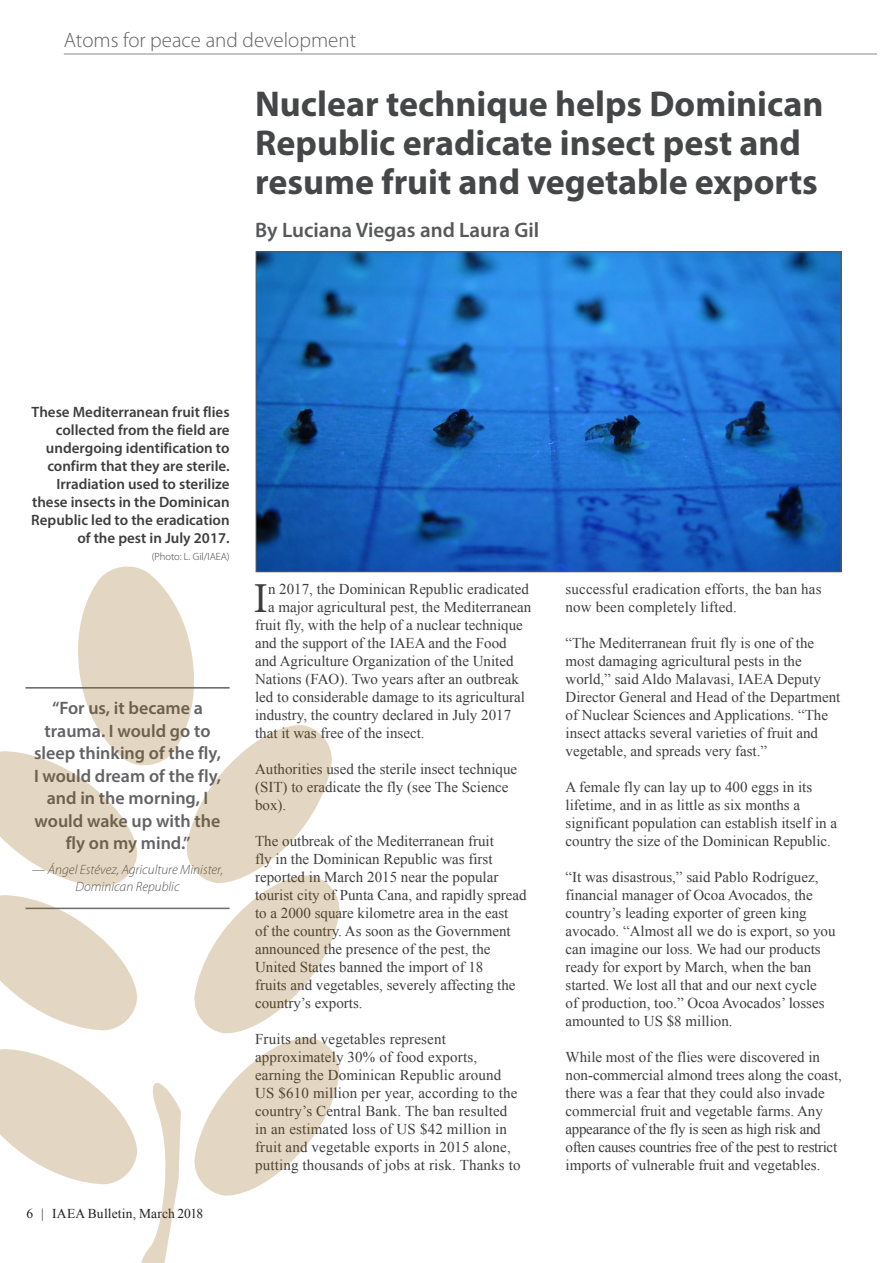
<style>
.page{position:relative;width:893px;height:1263px;background:#fff}
.page>*{position:absolute;margin:0;border:0;box-sizing:border-box;transform-origin:0 0}
.Frist_Para{font:42.75px "Minion Pro";color:#3e3e3f}
.Story_Title{font:700 36px/39px "Myriad Pro";color:#454647}
.t1{font:300 21px "Myriad Pro";color:#636366}
.Author-top{font:600 21px "Myriad Pro";color:#57585a}
.Pullout_Quote{font:600 18px/22.5px "Myriad Pro";color:#636366;text-align:center}
.Body_Text{font:15px/18px "Times New Roman";color:#3e3e3f}
.Frist_Para-2{font:15px "Times New Roman";color:#3e3e3f}
.Photo_caption{font:600 15px/18px "Myriad Pro";color:#3e3e3f;text-align:right}
.Pullout_Quote_-_Name{font:italic 300 13.5px/16.5px "Myriad Pro";color:#57585a;text-align:center}
.t2{font:13.5px "Times New Roman";letter-spacing:.01em;color:#231f20}
.Photo_credit{font:300 10.5px "Myriad Pro";color:#3e3e3f}
</style>
<div class="page">
<hr style="left:64px;top:54px;width:813px;height:1px;background:#636366">
<img style="left:258px;top:254px;width:581px;height:316px">
<svg style="left:0;top:562px;width:341px;height:701px"></svg>
<h3 class="t1" style="left:64px;top:28px;width:294px">Atoms for peace and development</h3>
<p class="Story_Title" style="left:255px;top:83px;width:570px">Nuclear technique helps Dominican<br>Republic eradicate insect pest and resume fruit and vegetable exports</p>
<p class="Author-top" style="left:255px;top:216px;width:286px">By Luciana Viegas and Laura Gil</p>
<p class="Photo_caption" style="left:31px;top:403px;width:200px">These Mediterranean fruit flies collected from the field are undergoing identification to confirm that they are sterile.<br>Irradiation used to sterilize these insects in the Dominican<br>Republic led to the eradication of the pest in July 2017.</p>
<p class="Photo_credit" style="left:152px;top:551px;width:79px">(Photo: L. Gil/IAEA)</p>
<p class="Pullout_Quote" style="left:34px;top:696px;width:189px">“For us, it became a trauma. I would go to sleep thinking of the fly,<br>I would dream of the fly, and in the morning, I would wake up with the fly on my mind.”</p>
<p class="Pullout_Quote_-_Name" style="left:32px;top:861px;width:193px">— Ángel Estévez, Agriculture Minister,<br>Dominican Republic</p>
<p class="t2" style="left:26px;top:1205px;width:178px">6 | IAEA Bulletin, March 2018</p>
<p class="Frist_Para" style="left:253px;top:570px;width:16px">I</p>
<p class="Frist_Para-2" style="left:268px;top:579px;width:262px">n 2017, the Dominican Republic eradicated</p>
<p class="Frist_Para-2" style="left:268px;top:597px;width:265px">a major agricultural pest, the Mediterranean</p>
<p class="Frist_Para-2" style="left:255px;top:615px;width:269px">fruit fly, with the help of a nuclear technique</p>
<p class="Frist_Para-2" style="left:255px;top:633px;width:253px">and the support of the IAEA and the Food</p>
<p class="Frist_Para-2" style="left:255px;top:651px;width:260px">and Agriculture Organization of the United</p>
<p class="Frist_Para-2" style="left:255px;top:669px;width:265px">Nations (FAO). Two years after an outbreak</p>
<p class="Frist_Para-2" style="left:255px;top:687px;width:271px">led to considerable damage to its agricultural</p>
<p class="Frist_Para-2" style="left:255px;top:705px;width:258px">industry, the country declared in July 2017</p>
<p class="Frist_Para-2" style="left:255px;top:723px;width:171px">that it was free of the insect.</p>
<p class="Body_Text" style="left:255px;top:760px;width:264px">Authorities used the sterile insect technique (SIT) to eradicate the fly (see The Science box).</p>
<p class="Body_Text" style="left:255px;top:832px;width:273px">The outbreak of the Mediterranean fruit<br>fly in the Dominican Republic was first reported in March 2015 near the popular tourist city of Punta Cana, and rapidly spread to a 2000 square kilometre area in the east<br>of the country. As soon as the Government announced the presence of the pest, the United States banned the import of 18<br>fruits and vegetables, severely affecting the country’s exports.</p>
<p class="Body_Text" style="left:255px;top:1030px;width:267px">Fruits and vegetables represent approximately 30% of food exports, earning the Dominican Republic around US $610 million per year, according to the country’s Central Bank. The ban resulted in an estimated loss of US $42 million in fruit and vegetable exports in 2015 alone, putting thousands of jobs at risk. Thanks to</p>
<p class="Body_Text" style="left:566px;top:580px;width:257px">successful eradication efforts, the ban has now been completely lifted.</p>
<p class="Body_Text" style="left:566px;top:634px;width:276px">“The Mediterranean fruit fly is one of the most damaging agricultural pests in the world,” said Aldo Malavasi, IAEA Deputy Director General and Head of the Department of Nuclear Sciences and Applications. “The insect attacks several varieties of fruit and vegetable, and spreads very fast.”</p>
<p class="Body_Text" style="left:566px;top:778px;width:273px">A female fly can lay up to 400 eggs in its lifetime, and in as little as six months a significant population can establish itself in a country the size of the Dominican Republic.</p>
<p class="Body_Text" style="left:566px;top:868px;width:271px">“It was disastrous,” said Pablo Rodríguez, financial manager of Ocoa Avocados, the country’s leading exporter of green king avocado. “Almost all we do is export, so you can imagine our loss. We had our products ready for export by March, when the ban started. We lost all that and our next cycle<br>of production, too.” Ocoa Avocados’ losses amounted to US $8 million.</p>
<p class="Body_Text" style="left:566px;top:1048px;width:278px">While most of the flies were discovered in non-commercial almond trees along the coast, there was a fear that they could also invade commercial fruit and vegetable farms. Any appearance of the fly is seen as high risk and often causes countries free of the pest to restrict imports of vulnerable fruit and vegetables.</p>
</div>
